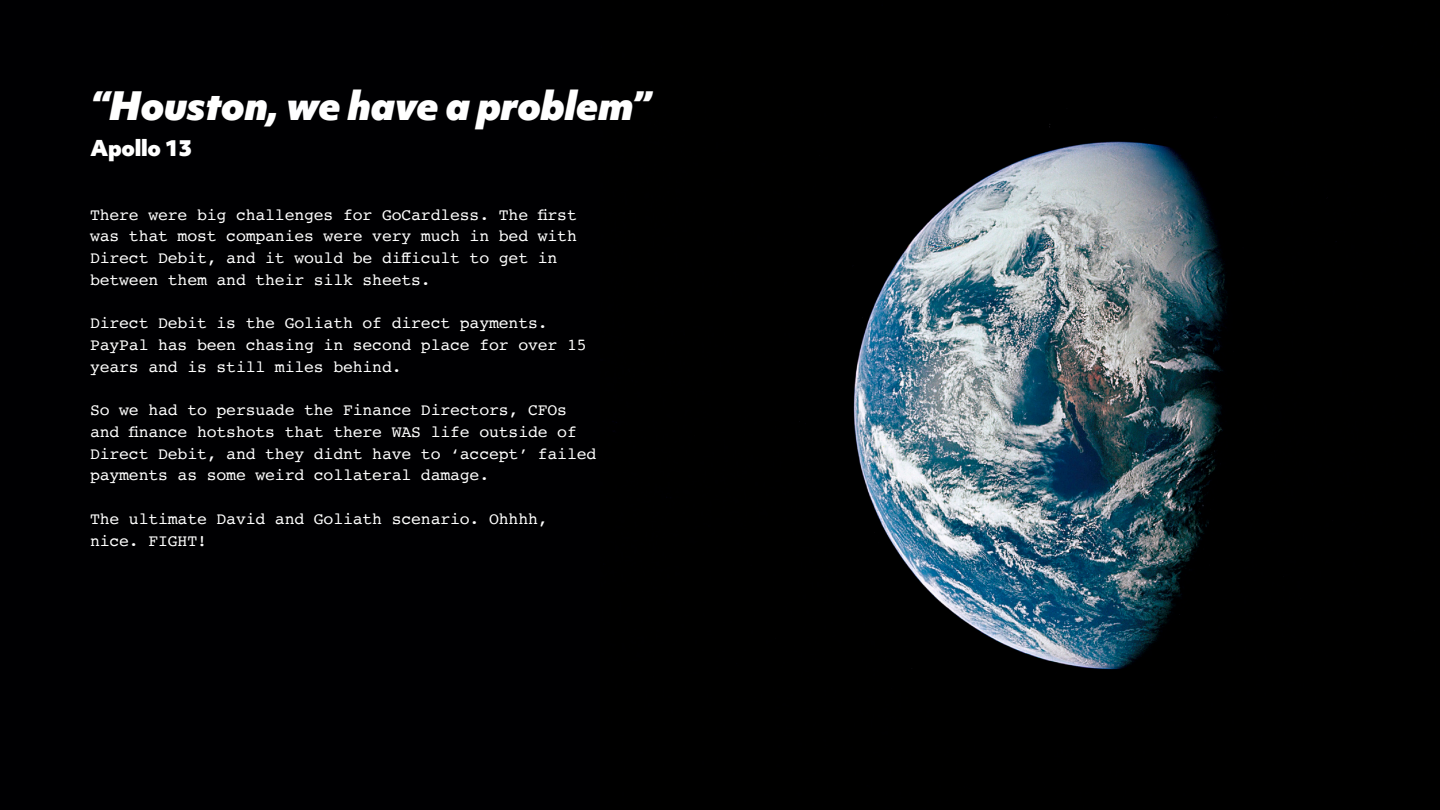
<style>
.page{position:relative;width:1440px;height:810px;background:#fff}
.page>*{position:absolute;margin:0;border:0;box-sizing:border-box;transform-origin:0 0}
.t1{font:italic 900 37.5px "Objektiv Mk 1";letter-spacing:-.015em;color:#fff}
.t2{font:900 21px "Objektiv Mk 1";letter-spacing:-.015em;color:#fff}
.t3{font:16.5px/21.8px "Courier";letter-spacing:-.01em;color:#fff}
</style>
<div class="page">
<img style="left:600px;top:0;width:840px;height:810px">
<div style="left:0;top:0;width:600px;height:810px;background:#000002"></div>
<p class="t1" style="left:90px;top:79px;width:562px">“Houston, we have a problem”</p>
<p class="t2" style="left:90px;top:132px;width:104px">Apollo 13</p>
<p class="t3" style="left:90px;top:203px;width:488px">There were big challenges for GoCardless. The first was that most companies were very much in bed with Direct Debit, and it would be difficult to get in between them and their silk sheets.</p>
<p class="t3" style="left:90px;top:312px;width:498px">Direct Debit is the Goliath of direct payments.<br>PayPal has been chasing in second place for over 15 years and is still miles behind.</p>
<p class="t3" style="left:90px;top:399px;width:508px">So we had to persuade the Finance Directors, CFOs and finance hotshots that there WAS life outside of Direct Debit, and they didnt have to ‘accept’ failed payments as some weird collateral damage.</p>
<p class="t3" style="left:90px;top:507px;width:459px">The ultimate David and Goliath scenario. Ohhhh, nice. FIGHT!</p>
</div>
